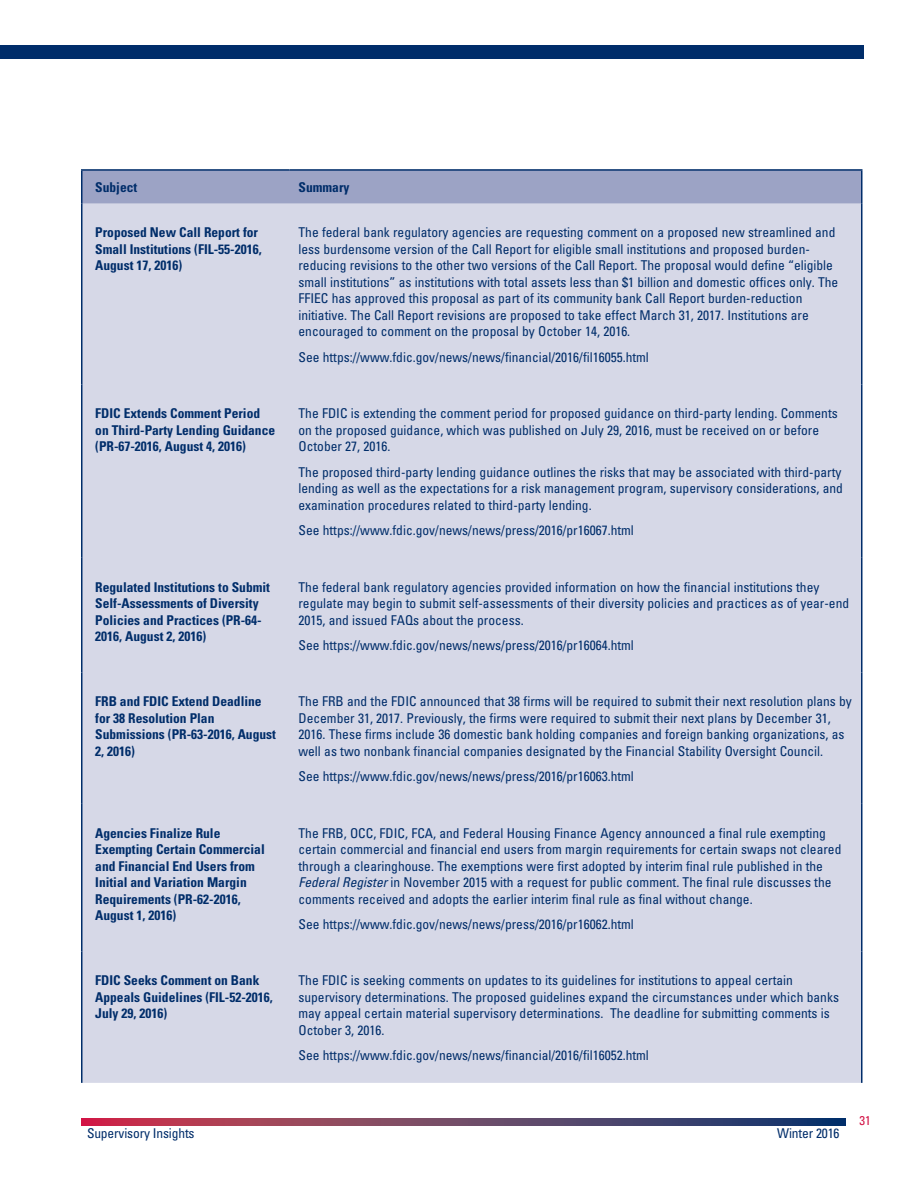
<style>
.page{position:relative;width:918px;height:1188px;background:#fff}
.page>*{position:absolute;margin:0;border:0;box-sizing:border-box;transform-origin:0 0}
.TableText_NoRule{font:condensed 13.5px/16.5px "Univers LT Std";color:#002d6a}
.RoundupTableBold{font:700 condensed 13.5px/16.5px "Univers LT Std";color:#002d6a}
.TableText_NoRule-2{font:700 condensed 13.5px "Univers LT Std";color:#002d6a}
.t1{font:condensed 12.75px "Univers LT Std";color:#d31245}
.s1{font-style:italic}
</style>
<div class="page">
<svg style="left:81px;top:1119px;width:765px;height:6px;background:#704062"></svg>
<div style="left:0;top:45px;width:864px;height:13px;background:#002d6a"></div>
<div style="left:82px;top:171px;width:779px;height:33px;background:#9ca3c5"></div>
<div style="left:82px;top:204px;width:779px;height:879px;background:#d6d8e7"></div>
<hr style="left:81px;top:204px;width:1px;height:180px;background:#002d6a">
<hr style="left:861px;top:204px;width:1px;height:180px;background:#002d6a">
<hr style="left:81px;top:384px;width:1px;height:174px;background:#002d6a">
<hr style="left:861px;top:384px;width:1px;height:174px;background:#002d6a">
<hr style="left:81px;top:558px;width:1px;height:115px;background:#002d6a">
<hr style="left:861px;top:558px;width:1px;height:115px;background:#002d6a">
<hr style="left:81px;top:673px;width:1px;height:131px;background:#002d6a">
<hr style="left:861px;top:673px;width:1px;height:131px;background:#002d6a">
<hr style="left:81px;top:804px;width:1px;height:148px;background:#002d6a">
<hr style="left:861px;top:804px;width:1px;height:148px;background:#002d6a">
<hr style="left:81px;top:952px;width:1px;height:131px;background:#002d6a">
<hr style="left:861px;top:952px;width:1px;height:131px;background:#002d6a">
<hr style="left:81px;top:169px;width:209px;height:2px;background:#002d6a">
<hr style="left:81px;top:171px;width:1px;height:33px;background:#002d6a">
<hr style="left:290px;top:169px;width:572px;height:2px;background:#002d6a">
<hr style="left:861px;top:171px;width:1px;height:33px;background:#002d6a">
<p class="RoundupTableBold" style="left:95px;top:179px;width:44px">Subject</p>
<p class="TableText_NoRule-2" style="left:298px;top:179px;width:52px">Summary</p>
<p class="RoundupTableBold" style="left:95px;top:224px;width:168px">Proposed New Call Report for<br>Small Institutions (FIL-55-2016,<br>August 17, 2016)</p>
<p class="TableText_NoRule" style="left:298px;top:224px;width:541px">The federal bank regulatory agencies are requesting comment on a proposed new streamlined and less burdensome version of the Call Report for eligible small institutions and proposed burden&shy;reducing revisions to the other two versions of the Call Report. The proposal would define “eligible small institutions” as institutions with total assets less than $1 billion and domestic offices only. The FFIEC has approved this proposal as part of its community bank Call Report burden-reduction initiative. The Call Report revisions are proposed to take effect March 31, 2017. Institutions are encouraged to comment on the proposal by October 14, 2016.</p>
<p class="TableText_NoRule" style="left:298px;top:349px;width:352px">See https://www.fdic.gov/news/news/financial/2016/fil16055.html</p>
<p class="RoundupTableBold" style="left:95px;top:405px;width:181px">FDIC Extends Comment Period on Third-Party Lending Guidance (PR-67-2016, August 4, 2016)</p>
<p class="TableText_NoRule" style="left:298px;top:405px;width:541px">The FDIC is extending the comment period for proposed guidance on third-party lending. Comments on the proposed guidance, which was published on July 29, 2016, must be received on or before<br>October 27, 2016.</p>
<p class="TableText_NoRule" style="left:298px;top:464px;width:546px;text-align:justify">The proposed third-party lending guidance outlines the risks that may be associated with third-party lending as well as the expectations for a risk management program, supervisory considerations, and examination procedures related to third-party lending.</p>
<p class="TableText_NoRule" style="left:298px;top:522px;width:337px">See https://www.fdic.gov/news/news/press/2016/pr16067.html</p>
<p class="RoundupTableBold" style="left:95px;top:578px;width:176px">Regulated Institutions to Submit<br>Self-Assessments of Diversity<br>Policies and Practices (PR-64-<br>2016, August 2, 2016)</p>
<p class="TableText_NoRule" style="left:298px;top:578px;width:552px">The federal bank regulatory agencies provided information on how the financial institutions they regulate may begin to submit self-assessments of their diversity policies and practices as of year-end<br>2015, and issued FAQs about the process.</p>
<p class="TableText_NoRule" style="left:298px;top:637px;width:337px">See https://www.fdic.gov/news/news/press/2016/pr16064.html</p>
<p class="RoundupTableBold" style="left:95px;top:693px;width:182px">FRB and FDIC Extend Deadline for 38 Resolution Plan<br>Submissions (PR-63-2016, August<br>2, 2016)</p>
<p class="TableText_NoRule" style="left:298px;top:693px;width:555px">The FRB and the FDIC announced that 38 firms will be required to submit their next resolution plans by December 31, 2017. Previously, the firms were required to submit their next plans by December 31, 2016. These firms include 36 domestic bank holding companies and foreign banking organizations, as well as two nonbank financial companies designated by the Financial Stability Oversight Council.</p>
<p class="TableText_NoRule" style="left:298px;top:768px;width:337px">See https://www.fdic.gov/news/news/press/2016/pr16063.html</p>
<p class="RoundupTableBold" style="left:95px;top:824px;width:171px">Agencies Finalize Rule<br>Exempting Certain Commercial and Financial End Users from<br>Initial and Variation Margin<br>Requirements (PR-62-2016,<br>August 1, 2016)</p>
<p class="TableText_NoRule" style="left:298px;top:824px;width:544px">The FRB, OCC, FDIC, FCA, and Federal Housing Finance Agency announced a final rule exempting certain commercial and financial end users from margin requirements for certain swaps not cleared through a clearinghouse. The exemptions were first adopted by interim final rule published in the <span class="s1">Federal Register</span> in November 2015 with a request for public comment. The final rule discusses the comments received and adopts the earlier interim final rule as final without change.</p>
<p class="TableText_NoRule" style="left:298px;top:916px;width:337px">See https://www.fdic.gov/news/news/press/2016/pr16062.html</p>
<p class="RoundupTableBold" style="left:95px;top:972px;width:179px">FDIC Seeks Comment on Bank<br>Appeals Guidelines (FIL-52-2016,<br>July 29, 2016)</p>
<p class="TableText_NoRule" style="left:298px;top:972px;width:542px">The FDIC is seeking comments on updates to its guidelines for institutions to appeal certain supervisory determinations. The proposed guidelines expand the circumstances under which banks may appeal certain material supervisory determinations. The deadline for submitting comments is October 3, 2016.</p>
<p class="TableText_NoRule" style="left:298px;top:1047px;width:352px">See https://www.fdic.gov/news/news/financial/2016/fil16052.html</p>
<p class="TableText_NoRule" style="left:87px;top:1125px;width:109px">Supervisory Insights</p>
<p class="TableText_NoRule" style="left:777px;top:1125px;width:64px">Winter 2016</p>
<p class="t1" style="left:860px;top:1112px;width:13px">31</p>
</div>
